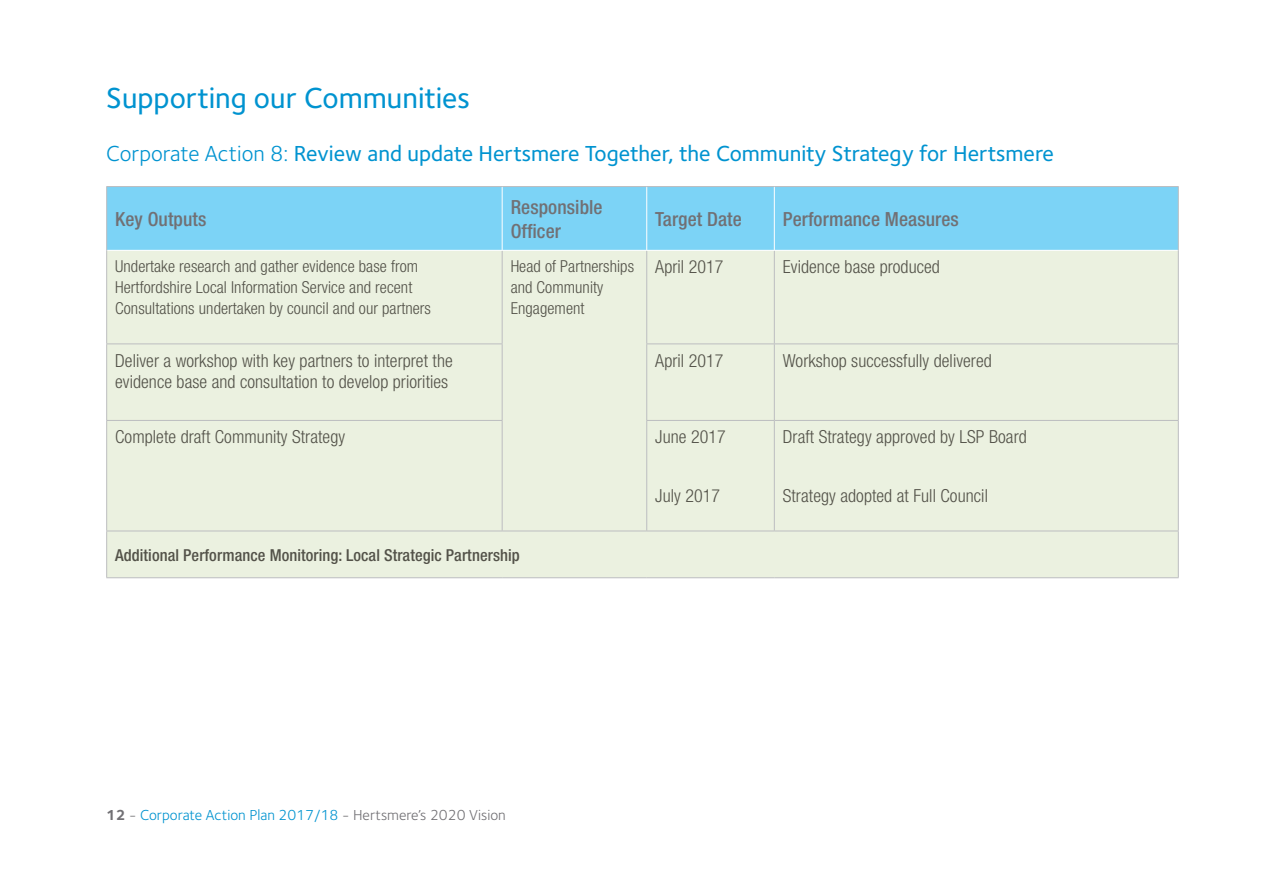
<style>
.page{position:relative;width:1263px;height:893px;background:#fff}
.page>*{position:absolute;margin:0;border:0;box-sizing:border-box;transform-origin:0 0}
.heading{font:500 30px "Foundry Sterling";color:#0093d0}
.corporate_action{font:500 22.5px "Foundry Sterling";color:#0093d0}
.table_txt_top{font:500 condensed 19.5px/24px "Helvetica Neue";letter-spacing:.005em;color:#717074}
.table_txt{font:300 condensed 18px/21px "Helvetica Neue";letter-spacing:.005em;color:#535249}
.table_txt-2{font:300 condensed 16.5px/21px "Helvetica Neue";letter-spacing:.005em;color:#535249}
.table_txt_2{font:500 condensed 16.5px "Helvetica Neue";letter-spacing:.005em;color:#535249}
.t1{font:15px "Foundry Sterling";color:#0093d0}
.s1{font-weight:400}
.s2{font-weight:700;color:#717074}
.s3{color:#717074}
</style>
<div class="page">
<div style="left:107px;top:187px;width:1071px;height:63px;background:#7cd3f6"></div>
<div style="left:107px;top:251px;width:1071px;height:326px;background:#ebf1e0"></div>
<hr style="left:502px;top:251px;width:1px;height:92px;background:#bcbdc0">
<hr style="left:646px;top:251px;width:1px;height:92px;background:#bcbdc0">
<hr style="left:774px;top:251px;width:1px;height:92px;background:#bcbdc0">
<hr style="left:106px;top:343px;width:396px;height:1px;background:#bcbdc0">
<hr style="left:502px;top:344px;width:1px;height:76px;background:#bcbdc0">
<hr style="left:646px;top:343px;width:128px;height:1px;background:#bcbdc0">
<hr style="left:646px;top:344px;width:1px;height:76px;background:#bcbdc0">
<hr style="left:774px;top:343px;width:405px;height:1px;background:#bcbdc0">
<hr style="left:774px;top:344px;width:1px;height:76px;background:#bcbdc0">
<hr style="left:106px;top:420px;width:396px;height:1px;background:#bcbdc0">
<hr style="left:502px;top:421px;width:1px;height:110px;background:#bcbdc0">
<hr style="left:646px;top:420px;width:128px;height:1px;background:#bcbdc0">
<hr style="left:646px;top:421px;width:1px;height:110px;background:#bcbdc0">
<hr style="left:774px;top:420px;width:405px;height:1px;background:#bcbdc0">
<hr style="left:774px;top:421px;width:1px;height:110px;background:#bcbdc0">
<hr style="left:106px;top:531px;width:396px;height:1px;background:#bcbdc0">
<hr style="left:502px;top:531px;width:145px;height:1px;background:#bcbdc0">
<hr style="left:647px;top:531px;width:127px;height:1px;background:#bcbdc0">
<hr style="left:774px;top:531px;width:405px;height:1px;background:#bcbdc0">
<hr style="left:502px;top:187px;width:1px;height:63px;background:#fff">
<hr style="left:646px;top:187px;width:1px;height:63px;background:#fff">
<hr style="left:774px;top:187px;width:1px;height:63px;background:#fff">
<hr style="left:106px;top:186px;width:396px;height:1px;background:#bcbdc0">
<hr style="left:106px;top:187px;width:1px;height:63px;background:#bcbdc0">
<hr style="left:502px;top:186px;width:145px;height:1px;background:#bcbdc0">
<hr style="left:647px;top:186px;width:127px;height:1px;background:#bcbdc0">
<hr style="left:774px;top:186px;width:405px;height:1px;background:#bcbdc0">
<hr style="left:1178px;top:187px;width:1px;height:63px;background:#bcbdc0">
<hr style="left:106px;top:250px;width:1px;height:93px;background:#bcbdc0">
<hr style="left:1178px;top:250px;width:1px;height:93px;background:#bcbdc0">
<hr style="left:106px;top:344px;width:1px;height:76px;background:#bcbdc0">
<hr style="left:1178px;top:344px;width:1px;height:76px;background:#bcbdc0">
<hr style="left:106px;top:421px;width:1px;height:110px;background:#bcbdc0">
<hr style="left:1178px;top:421px;width:1px;height:110px;background:#bcbdc0">
<hr style="left:106px;top:531px;width:1px;height:46px;background:#bcbdc0">
<hr style="left:1178px;top:531px;width:1px;height:46px;background:#bcbdc0">
<hr style="left:106px;top:577px;width:396px;height:1px;background:#bcbdc0">
<hr style="left:502px;top:577px;width:145px;height:1px;background:#bcbdc0">
<hr style="left:647px;top:577px;width:127px;height:1px;background:#bcbdc0">
<hr style="left:774px;top:577px;width:405px;height:1px;background:#bcbdc0">
<p class="heading" style="left:106px;top:81px;width:365px">Supporting our Communities</p>
<p class="corporate_action" style="left:106px;top:140px;width:949px"><span class="s1">Corporate Action 8:</span> Review and update Hertsmere Together, the Community Strategy for Hertsmere</p>
<p class="table_txt_top" style="left:115px;top:207px;width:93px">Key Outputs</p>
<p class="table_txt_top" style="left:511px;top:195px;width:93px">Responsible<br>Officer</p>
<p class="table_txt_top" style="left:655px;top:207px;width:88px">Target Date</p>
<p class="table_txt_top" style="left:783px;top:207px;width:177px">Performance Measures</p>
<p class="table_txt-2" style="left:115px;top:255px;width:317px">Undertake research and gather evidence base from<br>Hertfordshire Local Information Service and recent<br>Consultations undertaken by council and our partners</p>
<p class="table_txt-2" style="left:511px;top:255px;width:125px">Head of Partnerships and Community<br>Engagement</p>
<p class="table_txt" style="left:655px;top:256px;width:70px">April 2017</p>
<p class="table_txt" style="left:783px;top:256px;width:159px">Evidence base produced</p>
<p class="table_txt" style="left:115px;top:350px;width:339px">Deliver a workshop with key partners to interpret the evidence base and consultation to develop priorities</p>
<p class="table_txt" style="left:655px;top:350px;width:70px">April 2017</p>
<p class="table_txt" style="left:783px;top:350px;width:210px">Workshop successfully delivered</p>
<p class="table_txt" style="left:115px;top:426px;width:231px">Complete draft Community Strategy</p>
<p class="table_txt" style="left:655px;top:426px;width:72px">June 2017</p>
<p class="table_txt" style="left:783px;top:426px;width:245px">Draft Strategy approved by LSP Board</p>
<p class="table_txt_2" style="left:115px;top:545px;width:406px">Additional Performance Monitoring: Local Strategic Partnership</p>
<p class="t1" style="left:106px;top:806px;width:401px"><span class="s2">12</span> <span class="s3">-</span> Corporate Action Plan 2017/18 <span class="s3">- Hertsmere’s 2020 Vision</span></p>
<p class="table_txt" style="left:655px;top:485px;width:66px">July 2017</p>
<p class="table_txt" style="left:783px;top:485px;width:207px">Strategy adopted at Full Council</p>
</div>
